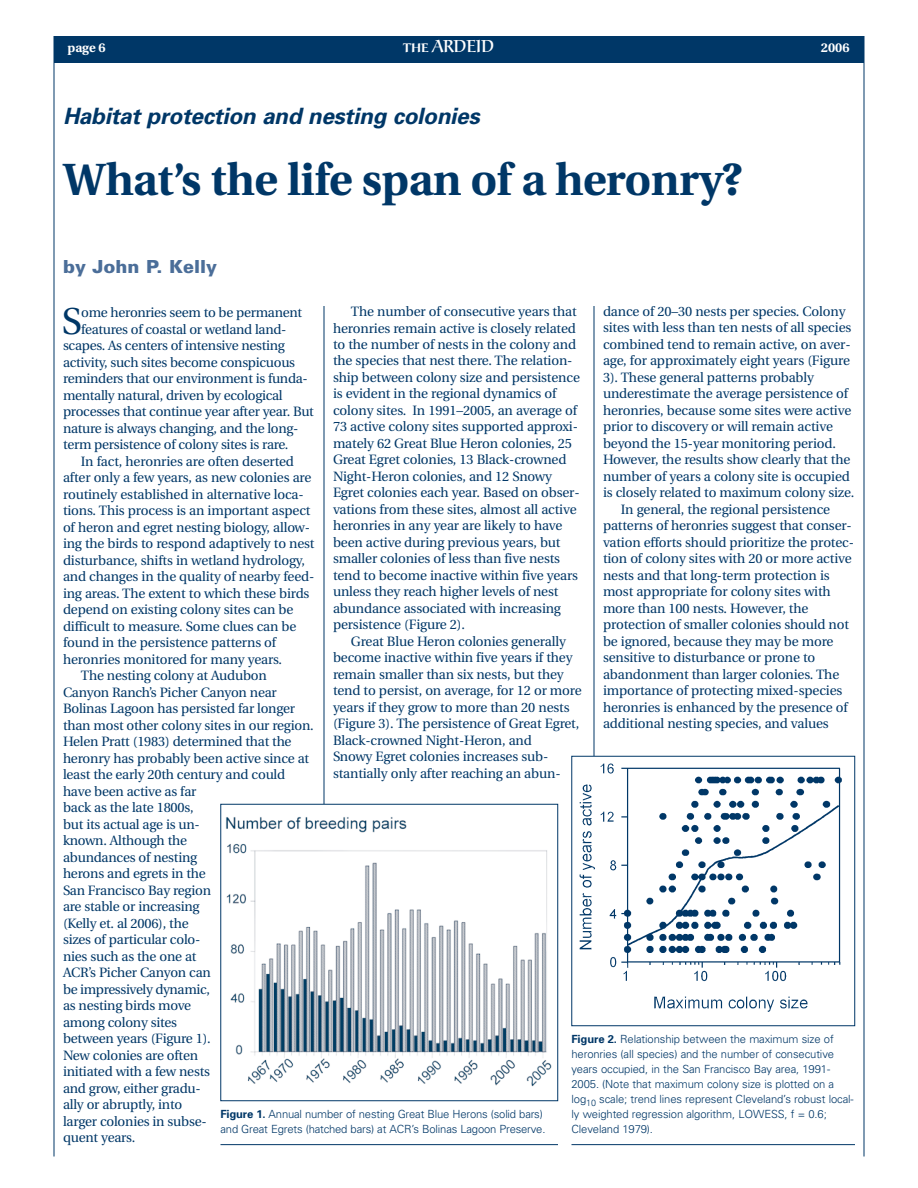
<style>
.page{position:relative;width:918px;height:1188px;background:#fff}
.page>*{position:absolute;margin:0;border:0;box-sizing:border-box;transform-origin:0 0}
.t1{font:700 45px "Utopia";letter-spacing:-.01em;color:#003767}
.t2{font:37.35px "Utopia";color:#003767}
.t3{font:italic 700 22.5px "Univers";color:#003767}
.t4{font:900 18px "Univers";color:#4b6e99}
.t5{font:18px "URW Alcuin SCT";letter-spacing:-.025em;color:#fff}
.t6{font:13.5px/16.5px "Utopia";letter-spacing:-.01em;color:#003767}
.t7{font:700 12.75px "Utopia";color:#fff}
.t8{font:300 11.25px/15px "Univers";letter-spacing:-.01em;color:#003767}
.s1{font-weight:700}
</style>
<div class="page">
<div style="left:54px;top:36px;width:810px;height:27px;background:#003767"></div>
<hr style="left:864px;top:36px;width:1px;height:1120px;background:#003767">
<hr style="left:594px;top:306px;width:1px;height:774px;background:#003767">
<hr style="left:324px;top:306px;width:1px;height:774px;background:#003767">
<hr style="left:54px;top:36px;width:1px;height:1120px;background:#003767">
<hr style="left:220px;top:1144px;width:338px;height:1px;background:#003767">
<div style="left:572px;top:1008px;width:283px;height:148px;background:#fff"></div>
<hr style="left:572px;top:1144px;width:283px;height:1px;background:#003767">
<div style="left:221px;top:804px;width:337px;height:297px;background:#fff"></div>
<img style="left:226px;top:816px;width:326px;height:271px">
<div style="left:221px;top:804px;width:337px;height:297px;border:1px solid #003767"></div>
<img style="left:579px;top:758px;width:263px;height:254px">
<div style="left:571px;top:756px;width:284px;height:270px;border:1px solid #003767"></div>
<p class="t7" style="left:68px;top:43px;width:40px">page 6</p>
<h3 class="t5" style="left:403px;top:36px;width:93px">the ARDEID</h3>
<p class="t7" style="left:821px;top:43px;width:30px">2006</p>
<h3 class="t3" style="left:63px;top:108px;width:423px">Habitat protection and nesting colonies</h3>
<h1 class="t1" style="left:63px;top:161px;width:681px">What’s the life span of a heronry?</h1>
<h3 class="t4" style="left:63px;top:260px;width:156px">by John P. Kelly</h3>
<p class="t6" style="left:603px;top:304px;width:244px">dance of 20–30 nests per species. Colony</p>
<p class="t6" style="left:603px;top:321px;width:250px">sites with less than ten nests of all species</p>
<p class="t6" style="left:603px;top:337px;width:249px">combined tend to remain active, on aver-</p>
<p class="t6" style="left:603px;top:354px;width:248px">age, for approximately eight years (Figure</p>
<p class="t6" style="left:603px;top:370px;width:213px">3). These general patterns probably</p>
<p class="t6" style="left:603px;top:387px;width:247px">underestimate the average persistence of</p>
<p class="t6" style="left:603px;top:403px;width:250px">heronries, because some sites were active</p>
<p class="t6" style="left:603px;top:420px;width:231px">prior to discovery or will remain active</p>
<p class="t6" style="left:603px;top:436px;width:235px">beyond the 15-year monitoring period.</p>
<p class="t6" style="left:603px;top:453px;width:249px">However, the results show clearly that the</p>
<p class="t6" style="left:603px;top:469px;width:248px">number of years a colony site is occupied</p>
<p class="t6" style="left:603px;top:486px;width:253px">is closely related to maximum colony size.</p>
<p class="t6" style="left:621px;top:502px;width:211px">In general, the regional persistence</p>
<p class="t6" style="left:603px;top:519px;width:250px">patterns of heronries suggest that conser-</p>
<p class="t6" style="left:603px;top:535px;width:253px">vation efforts should prioritize the protec-</p>
<p class="t6" style="left:603px;top:552px;width:250px">tion of colony sites with 20 or more active</p>
<p class="t6" style="left:603px;top:568px;width:228px">nests and that long-term protection is</p>
<p class="t6" style="left:603px;top:585px;width:229px">most appropriate for colony sites with</p>
<p class="t6" style="left:603px;top:601px;width:207px">more than 100 nests. However, the</p>
<p class="t6" style="left:603px;top:618px;width:248px">protection of smaller colonies should not</p>
<p class="t6" style="left:603px;top:634px;width:232px">be ignored, because they may be more</p>
<p class="t6" style="left:603px;top:651px;width:214px">sensitive to disturbance or prone to</p>
<p class="t6" style="left:603px;top:667px;width:238px">abandonment than larger colonies. The</p>
<p class="t6" style="left:603px;top:684px;width:241px">importance of protecting mixed-species</p>
<p class="t6" style="left:603px;top:700px;width:246px">heronries is enhanced by the presence of</p>
<p class="t6" style="left:603px;top:717px;width:227px">additional nesting species, and values</p>
<p class="t6" style="left:333px;top:304px;width:248px;text-indent:18px">The number of consecutive years that heronries remain active is closely related to the number of nests in the colony and the species that nest there. The relation&shy;ship between colony size and persistence is evident in the regional dynamics of colony sites. In 1991–2005, an average of 73 active colony sites supported approxi&shy;mately 62 Great Blue Heron colonies, 25<br>Great Egret colonies, 13 Black-crowned Night-Heron colonies, and 12 Snowy Egret colonies each year. Based on obser&shy;vations from these sites, almost all active heronries in any year are likely to have been active during previous years, but smaller colonies of less than five nests tend to become inactive within five years unless they reach higher levels of nest abundance associated with increasing persistence (Figure 2).</p>
<p class="t6" style="left:333px;top:634px;width:250px;text-indent:18px">Great Blue Heron colonies generally become inactive within five years if they remain smaller than six nests, but they tend to persist, on average, for 12 or more years if they grow to more than 20 nests (Figure 3). The persistence of Great Egret, Black-crowned Night-Heron, and<br>Snowy Egret colonies increases sub&shy;stantially only after reaching an abun-</p>
<h2 class="t2" style="left:62px;top:306px;width:22px">S</h2>
<p class="t6" style="left:81px;top:306px;width:222px">ome heronries seem to be permanent</p>
<p class="t6" style="left:81px;top:322px;width:207px">features of coastal or wetland land-</p>
<p class="t6" style="left:63px;top:339px;width:223px">scapes. As centers of intensive nesting</p>
<p class="t6" style="left:63px;top:355px;width:234px">activity, such sites become conspicuous</p>
<p class="t6" style="left:63px;top:372px;width:246px">reminders that our environment is funda-</p>
<p class="t6" style="left:63px;top:388px;width:221px">mentally natural, driven by ecological</p>
<p class="t6" style="left:63px;top:405px;width:252px">processes that continue year after year. But</p>
<p class="t6" style="left:63px;top:421px;width:237px">nature is always changing, and the long-</p>
<p class="t6" style="left:63px;top:438px;width:227px">term persistence of colony sites is rare.</p>
<p class="t6" style="left:81px;top:454px;width:215px">In fact, heronries are often deserted</p>
<p class="t6" style="left:63px;top:471px;width:250px">after only a few years, as new colonies are</p>
<p class="t6" style="left:63px;top:487px;width:242px">routinely established in alternative loca-</p>
<p class="t6" style="left:63px;top:504px;width:249px">tions. This process is an important aspect</p>
<p class="t6" style="left:63px;top:520px;width:249px">of heron and egret nesting biology, allow-</p>
<p class="t6" style="left:63px;top:537px;width:253px">ing the birds to respond adaptively to nest</p>
<p class="t6" style="left:63px;top:553px;width:244px">disturbance, shifts in wetland hydrology,</p>
<p class="t6" style="left:63px;top:570px;width:253px">and changes in the quality of nearby feed-</p>
<p class="t6" style="left:63px;top:586px;width:248px">ing areas. The extent to which these birds</p>
<p class="t6" style="left:63px;top:603px;width:232px">depend on existing colony sites can be</p>
<p class="t6" style="left:63px;top:619px;width:235px">difficult to measure. Some clues can be</p>
<p class="t6" style="left:63px;top:636px;width:215px">found in the persistence patterns of</p>
<p class="t6" style="left:63px;top:652px;width:221px">heronries monitored for many years.</p>
<p class="t6" style="left:81px;top:669px;width:187px">The nesting colony at Audubon</p>
<p class="t6" style="left:63px;top:685px;width:215px">Canyon Ranch’s Picher Canyon near</p>
<p class="t6" style="left:63px;top:702px;width:234px">Bolinas Lagoon has persisted far longer</p>
<p class="t6" style="left:63px;top:718px;width:252px">than most other colony sites in our region.</p>
<p class="t6" style="left:63px;top:735px;width:230px">Helen Pratt (1983) determined that the</p>
<p class="t6" style="left:63px;top:751px;width:248px">heronry has probably been active since at</p>
<p class="t6" style="left:63px;top:768px;width:224px">least the early 20th century and could</p>
<p class="t6" style="left:63px;top:784px;width:135px">have been active as far</p>
<p class="t6" style="left:63px;top:801px;width:132px">back as the late 1800s,</p>
<p class="t6" style="left:63px;top:817px;width:138px">but its actual age is un-</p>
<p class="t6" style="left:63px;top:834px;width:126px">known. Although the</p>
<p class="t6" style="left:63px;top:850px;width:136px">abundances of nesting</p>
<p class="t6" style="left:63px;top:867px;width:144px">herons and egrets in the</p>
<p class="t6" style="left:63px;top:883px;width:150px">San Francisco Bay region</p>
<p class="t6" style="left:63px;top:900px;width:138px">are stable or increasing</p>
<p class="t6" style="left:63px;top:916px;width:127px">(Kelly et. al 2006), the</p>
<p class="t6" style="left:63px;top:933px;width:139px">sizes of particular colo-</p>
<p class="t6" style="left:63px;top:949px;width:135px">nies such as the one at</p>
<p class="t6" style="left:63px;top:966px;width:149px">ACR’s Picher Canyon can</p>
<p class="t6" style="left:63px;top:982px;width:148px">be impressively dynamic,</p>
<p class="t6" style="left:63px;top:999px;width:130px">as nesting birds move</p>
<p class="t6" style="left:63px;top:1015px;width:116px">among colony sites</p>
<p class="t6" style="left:63px;top:1032px;width:149px">between years (Figure 1).</p>
<p class="t6" style="left:63px;top:1048px;width:137px">New colonies are often</p>
<p class="t6" style="left:63px;top:1065px;width:148px">initiated with a few nests</p>
<p class="t6" style="left:63px;top:1081px;width:139px">and grow, either gradu-</p>
<p class="t6" style="left:63px;top:1098px;width:121px">ally or abruptly, into</p>
<p class="t6" style="left:63px;top:1114px;width:145px">larger colonies in subse-</p>
<p class="t6" style="left:63px;top:1131px;width:74px">quent years.</p>
<p class="t8" style="left:571px;top:1033px;width:284px"><span class="s1">Figure 2.</span> Relationship between the maximum size of heronries (all species) and the number of consecutive years occupied, in the San Francisco Bay area, 1991- 2005. (Note that maximum colony size is plotted on a log<sub>10</sub> scale; trend lines represent Cleveland’s robust local&shy;ly weighted regression algorithm, LOWESS, f = 0.6; Cleveland 1979).</p>
<p class="t8" style="left:220px;top:1108px;width:326px"><span class="s1">Figure 1.</span> Annual number of nesting Great Blue Herons (solid bars) and Great Egrets (hatched bars) at ACR’s Bolinas Lagoon Preserve.</p>
</div>
